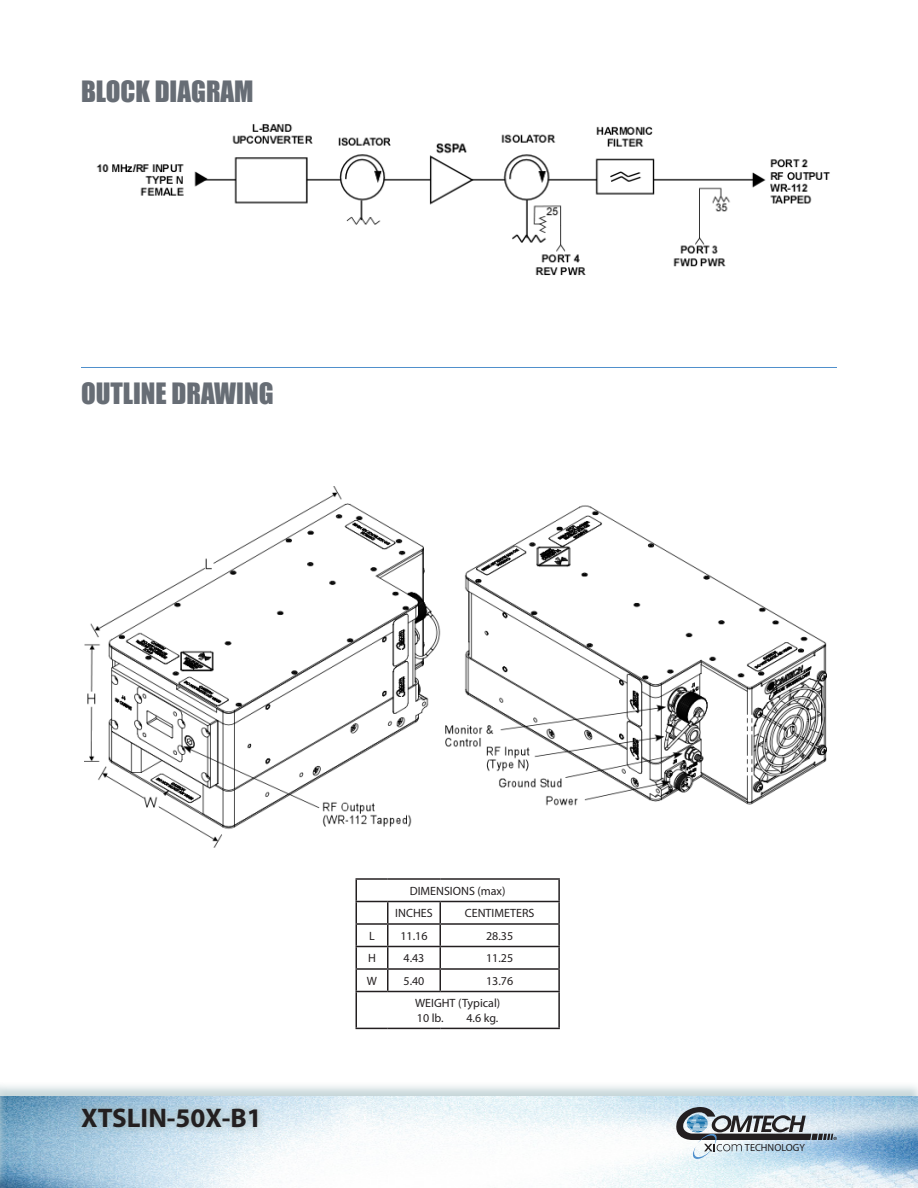
<style>
.page{position:relative;width:918px;height:1188px;background:#fff}
.page>*{position:absolute;margin:0;border:0;box-sizing:border-box;transform-origin:0 0}
.Sub-Heading{font:27px "Impact";color:#676d75}
.t1{font:700 27px "Myriad Pro";color:#231f20}
.Footer_-_PN_Left_Ali{font:12px "Myriad Pro";color:#231f20}
.t2{font:10.35px "Myriad Pro";color:#231f20}
</style>
<div class="page">
<svg style="left:7px;top:1086px;width:911px;height:10px;background:#d9e3e5"></svg>
<img style="left:7px;top:1096px;width:911px;height:92px">
<svg style="left:673px;top:1101px;width:164px;height:58px;background:#a6b6c1"></svg>
<svg style="left:74px;top:1101px;width:191px;height:34px;background:#b1cbd9"></svg>
<hr style="left:81px;top:367px;width:756px;height:1px;background:#5090cc">
<svg style="left:0;top:1085px;width:7px;height:103px"></svg>
<svg style="left:0;top:1096px;width:1px;height:92px"></svg>
<img style="left:96px;top:124px;width:734px;height:151px">
<img style="left:85px;top:487px;width:741px;height:360px">
<hr style="left:558px;top:902px;width:2px;height:21px;background:#231f20">
<hr style="left:356px;top:923px;width:32px;height:2px;background:#231f20">
<hr style="left:388px;top:923px;width:52px;height:2px;background:#231f20">
<hr style="left:440px;top:923px;width:120px;height:2px;background:#231f20">
<hr style="left:558px;top:925px;width:2px;height:21px;background:#231f20">
<hr style="left:356px;top:946px;width:32px;height:1px;background:#231f20">
<hr style="left:388px;top:946px;width:52px;height:1px;background:#231f20">
<hr style="left:440px;top:946px;width:120px;height:1px;background:#231f20">
<hr style="left:558px;top:947px;width:2px;height:21px;background:#231f20">
<hr style="left:356px;top:968px;width:32px;height:2px;background:#231f20">
<hr style="left:388px;top:968px;width:52px;height:2px;background:#231f20">
<svg style="left:387px;top:902px;width:1px;height:89px"></svg>
<hr style="left:440px;top:968px;width:120px;height:2px;background:#231f20">
<svg style="left:440px;top:902px;width:1px;height:89px"></svg>
<hr style="left:558px;top:970px;width:2px;height:21px;background:#231f20">
<hr style="left:356px;top:991px;width:32px;height:1px;background:#231f20">
<hr style="left:356px;top:992px;width:1px;height:36px;background:#231f20">
<hr style="left:388px;top:991px;width:52px;height:1px;background:#231f20">
<hr style="left:440px;top:991px;width:120px;height:1px;background:#231f20">
<hr style="left:558px;top:992px;width:2px;height:36px;background:#231f20">
<hr style="left:356px;top:1028px;width:32px;height:1px;background:#231f20">
<hr style="left:388px;top:1028px;width:52px;height:1px;background:#231f20">
<hr style="left:440px;top:1028px;width:120px;height:1px;background:#231f20">
<hr style="left:356px;top:878px;width:32px;height:2px;background:#231f20">
<svg style="left:356px;top:880px;width:1px;height:111px"></svg>
<hr style="left:388px;top:878px;width:52px;height:2px;background:#231f20">
<hr style="left:440px;top:878px;width:120px;height:2px;background:#231f20">
<hr style="left:558px;top:880px;width:2px;height:21px;background:#231f20">
<hr style="left:356px;top:901px;width:32px;height:1px;background:#231f20">
<hr style="left:388px;top:901px;width:52px;height:1px;background:#231f20">
<hr style="left:440px;top:901px;width:120px;height:1px;background:#231f20">
<h1 class="Sub-Heading" style="left:81px;top:71px;width:174px">BLOCK DIAGRAM</h1>
<p class="Sub-Heading" style="left:81px;top:372px;width:194px">OUTLINE DRAWING</p>
<h1 class="t1" style="left:81px;top:1101px;width:182px">XTSLIN-50X-B1</h1>
<p class="Footer_-_PN_Left_Ali" style="left:410px;top:883px;width:97px">DIMENSIONS (max)</p>
<p class="Footer_-_PN_Left_Ali" style="left:395px;top:906px;width:39px">INCHES</p>
<p class="Footer_-_PN_Left_Ali" style="left:465px;top:906px;width:71px">CENTIMETERS</p>
<p class="Footer_-_PN_Left_Ali" style="left:369px;top:928px;width:7px">L</p>
<p class="Footer_-_PN_Left_Ali" style="left:400px;top:928px;width:29px">11.16</p>
<p class="Footer_-_PN_Left_Ali" style="left:486px;top:928px;width:29px">28.35</p>
<p class="Footer_-_PN_Left_Ali" style="left:368px;top:951px;width:9px">H</p>
<p class="Footer_-_PN_Left_Ali" style="left:404px;top:951px;width:22px">4.43</p>
<p class="Footer_-_PN_Left_Ali" style="left:486px;top:951px;width:29px">11.25</p>
<p class="Footer_-_PN_Left_Ali" style="left:367px;top:973px;width:12px">W</p>
<p class="Footer_-_PN_Left_Ali" style="left:404px;top:973px;width:22px">5.40</p>
<p class="Footer_-_PN_Left_Ali" style="left:486px;top:973px;width:29px">13.76</p>
<p class="Footer_-_PN_Left_Ali" style="left:415px;top:996px;width:87px">WEIGHT (Typical)</p>
<p class="Footer_-_PN_Left_Ali" style="left:417px;top:1010px;width:28px">10 lb.</p>
<p class="Footer_-_PN_Left_Ali" style="left:467px;top:1010px;width:33px">4.6 kg.</p>
<p class="t2" style="left:745px;top:1141px;width:61px">TECHNOLOGY</p>
</div>
